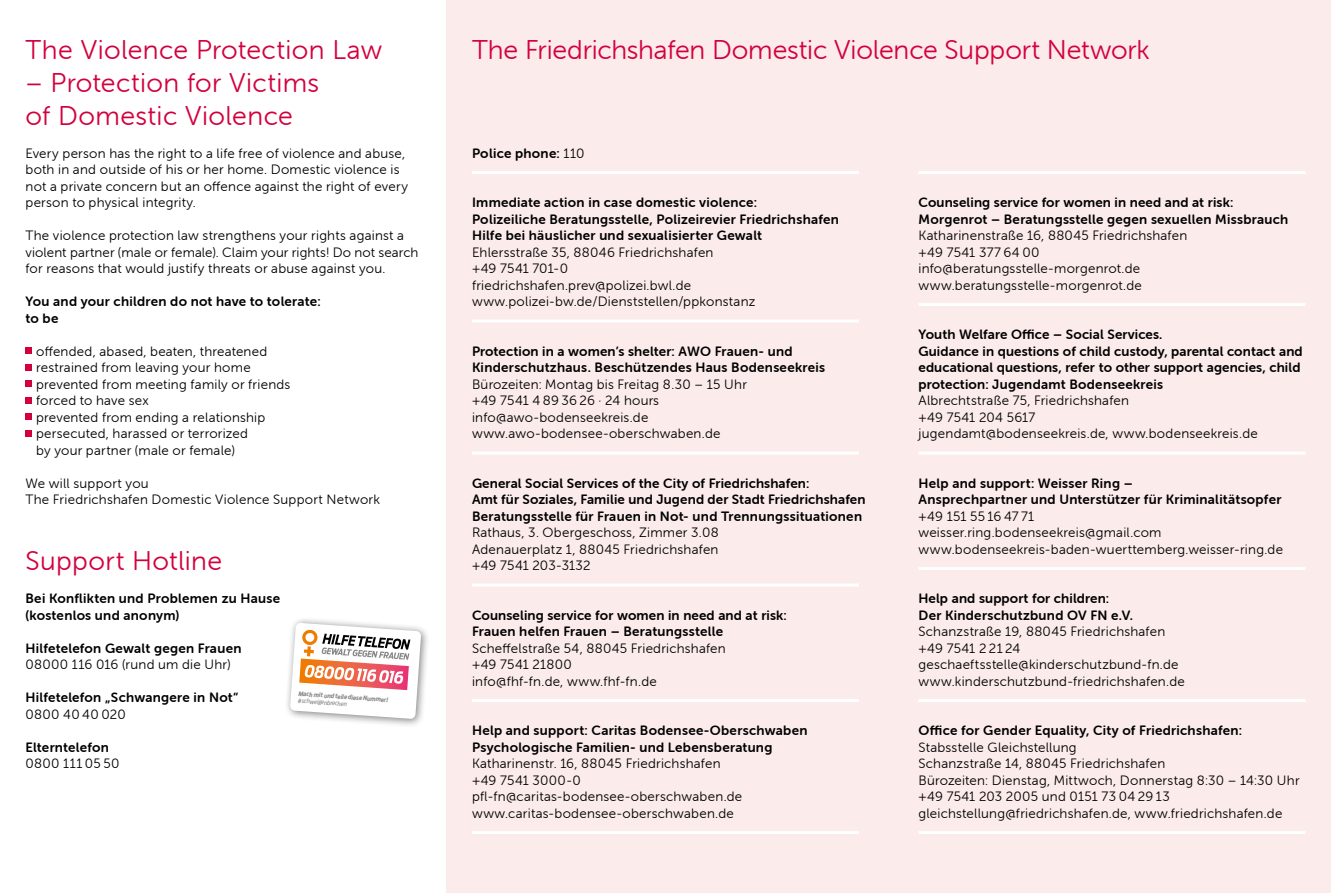
<style>
.page{position:relative;width:1331px;height:893px;background:#fff}
.page>*{position:absolute;margin:0;border:0;box-sizing:border-box;transform-origin:0 0}
.FRH_Subheadline_18_2{font:27px/33px "Museo Sans Rounded 300";letter-spacing:.005em;color:#d3003e}
.FRH_Copytext_9_11{font:13.5px/16.5px "Museo Sans Rounded 300";letter-spacing:.02em;color:#000}
.FRH_Copytext_fett_9{font:13.5px/16.5px "Museo Sans Rounded 700";letter-spacing:.015em;color:#000}
.FRH_Copytext_9_11-2{font:13.5px "Museo Sans Rounded 700";letter-spacing:.02em;color:#000}
.t1{font:italic 700 6.15px "Antenna Cond";color:#868786}
.t2{font:italic 6.15px "Antenna Cond";color:#868786}
.s1{font-family:"Museo Sans Rounded 300"}
</style>
<div class="page">
<div style="left:446px;top:0;width:885px;height:893px;background:#fbebea"></div>
<svg style="left:26px;top:348px;width:6px;height:6px"></svg>
<div style="left:26px;top:364px;width:6px;height:7px;background:#d3003e"></div>
<svg style="left:26px;top:381px;width:6px;height:6px"></svg>
<div style="left:26px;top:397px;width:6px;height:7px;background:#d3003e"></div>
<svg style="left:26px;top:414px;width:6px;height:6px"></svg>
<div style="left:26px;top:430px;width:6px;height:7px;background:#d3003e"></div>
<div style="left:284px;top:617px;width:146px;height:111px;background:#000;opacity:.5"></div>
<svg style="left:290px;top:623px;width:131px;height:96px"></svg>
<hr style="left:472px;top:171px;width:387px;height:3px;background:#fff">
<hr style="left:472px;top:320px;width:387px;height:3px;background:#fff">
<hr style="left:472px;top:452px;width:387px;height:3px;background:#fff">
<hr style="left:472px;top:584px;width:387px;height:3px;background:#fff">
<hr style="left:472px;top:699px;width:387px;height:3px;background:#fff">
<hr style="left:472px;top:831px;width:387px;height:3px;background:#fff">
<hr style="left:918px;top:171px;width:387px;height:3px;background:#fff">
<hr style="left:918px;top:303px;width:387px;height:3px;background:#fff">
<hr style="left:918px;top:452px;width:387px;height:3px;background:#fff">
<hr style="left:918px;top:567px;width:387px;height:3px;background:#fff">
<hr style="left:918px;top:699px;width:387px;height:3px;background:#fff">
<hr style="left:918px;top:831px;width:387px;height:3px;background:#fff">
<h2 class="FRH_Subheadline_18_2" style="left:26px;top:33px;width:358px">The Violence Protection Law</h2>
<h2 class="FRH_Subheadline_18_2" style="left:26px;top:66px;width:295px">– Protection for Victims of Domestic Violence</h2>
<p class="FRH_Copytext_9_11" style="left:26px;top:145px;width:384px">Every person has the right to a life free of violence and abuse, both in and outside of his or her home. Domestic violence is not a private concern but an offence against the right of every person to physical integrity.</p>
<p class="FRH_Copytext_9_11" style="left:26px;top:227px;width:394px">The violence protection law strengthens your rights against a violent partner (male or female). Claim your rights! Do not search for reasons that would justify threats or abuse against you.</p>
<p class="FRH_Copytext_fett_9" style="left:26px;top:293px;width:297px">You and your children do not have to tolerate:</p>
<p class="FRH_Copytext_fett_9" style="left:26px;top:310px;width:34px">to be</p>
<p class="FRH_Copytext_9_11" style="left:36px;top:343px;width:233px">offended, abased, beaten, threatened</p>
<p class="FRH_Copytext_9_11" style="left:36px;top:359px;width:216px">restrained from leaving your home</p>
<p class="FRH_Copytext_9_11" style="left:36px;top:376px;width:256px">prevented from meeting family or friends</p>
<p class="FRH_Copytext_9_11" style="left:36px;top:392px;width:114px">forced to have sex</p>
<p class="FRH_Copytext_9_11" style="left:36px;top:409px;width:231px">prevented from ending a relationship</p>
<p class="FRH_Copytext_9_11" style="left:36px;top:425px;width:213px">persecuted, harassed or terrorized</p>
<p class="FRH_Copytext_9_11" style="left:36px;top:442px;width:200px">by your partner (male or female)</p>
<p class="FRH_Copytext_9_11" style="left:26px;top:475px;width:356px">We will support you<br>The Friedrichshafen Domestic Violence Support Network</p>
<h2 class="FRH_Subheadline_18_2" style="left:26px;top:544px;width:198px">Support Hotline</h2>
<p class="FRH_Copytext_fett_9" style="left:26px;top:590px;width:256px">Bei Konflikten und Problemen zu Hause (kostenlos und anonym)</p>
<p class="FRH_Copytext_fett_9" style="left:26px;top:640px;width:217px">Hilfetelefon Gewalt gegen Frauen</p>
<p class="FRH_Copytext_9_11" style="left:26px;top:656px;width:207px">08000 116 016 (rund um die Uhr)</p>
<p class="FRH_Copytext_fett_9" style="left:26px;top:689px;width:214px">Hilfetelefon „Schwangere in Not“</p>
<p class="FRH_Copytext_9_11" style="left:26px;top:706px;width:102px">0800 40 40 020</p>
<p class="FRH_Copytext_fett_9" style="left:26px;top:739px;width:85px">Elterntelefon</p>
<p class="FRH_Copytext_9_11" style="left:26px;top:755px;width:95px">0800 111 05 50</p>
<p class="t1" style="left:299px;top:690px;width:91px;rotate:4deg">Mach mit und teile diese Nummer!</p>
<p class="t2" style="left:298px;top:697px;width:50px;rotate:4deg">#schweigenbrechen</p>
<h2 class="FRH_Subheadline_18_2" style="left:472px;top:33px;width:679px">The Friedrichshafen Domestic Violence Support Network</h2>
<p class="FRH_Copytext_fett_9" style="left:472px;top:145px;width:114px">Police phone: <span class="s1">110</span></p>
<p class="FRH_Copytext_fett_9" style="left:472px;top:194px;width:368px">Immediate action in case domestic violence:<br>Polizeiliche Beratungsstelle, Polizeirevier Friedrichshafen<br>Hilfe bei häuslicher und sexualisierter Gewalt</p>
<p class="FRH_Copytext_9_11" style="left:472px;top:244px;width:243px">Ehlersstraße 35, 88046 Friedrichshafen</p>
<p class="FRH_Copytext_9_11" style="left:472px;top:260px;width:98px">+49 7541 701-0</p>
<p class="FRH_Copytext_9_11" style="left:472px;top:277px;width:221px">friedrichshafen.prev@polizei.bwl.de</p>
<p class="FRH_Copytext_9_11" style="left:472px;top:293px;width:285px">www.polizei-bw.de/Dienststellen/ppkonstanz</p>
<p class="FRH_Copytext_fett_9" style="left:472px;top:343px;width:355px">Protection in a women’s shelter: AWO Frauen- und<br>Kinderschutzhaus. Beschützendes Haus Bodenseekreis</p>
<p class="FRH_Copytext_9_11" style="left:472px;top:376px;width:276px">Bürozeiten: Montag bis Freitag 8.30 – 15 Uhr</p>
<p class="FRH_Copytext_9_11" style="left:472px;top:392px;width:189px">+49 7541 4 89 36 26 · 24 hours info@awo-bodenseekreis.de</p>
<p class="FRH_Copytext_9_11" style="left:472px;top:425px;width:250px">www.awo-bodensee-oberschwaben.de</p>
<p class="FRH_Copytext_fett_9" style="left:472px;top:475px;width:395px">General Social Services of the City of Friedrichshafen:<br>Amt für Soziales, Familie und Jugend der Stadt Friedrichshafen</p>
<p class="FRH_Copytext_fett_9" style="left:472px;top:508px;width:392px">Beratungsstelle für Frauen in Not- und Trennungssituationen</p>
<p class="FRH_Copytext_9_11" style="left:472px;top:524px;width:248px">Rathaus, 3. Obergeschoss, Zimmer 3.08<br>Adenauerplatz 1, 88045 Friedrichshafen</p>
<p class="FRH_Copytext_9_11" style="left:472px;top:557px;width:120px">+49 7541 203-3132</p>
<p class="FRH_Copytext_fett_9" style="left:472px;top:607px;width:316px">Counseling service for women in need and at risk:<br>Frauen helfen Frauen – Beratungsstelle</p>
<p class="FRH_Copytext_9_11" style="left:472px;top:640px;width:255px">Scheffelstraße 54, 88045 Friedrichshafen</p>
<p class="FRH_Copytext_9_11" style="left:472px;top:656px;width:186px">+49 7541 21800 info@fhf-fn.de, www.fhf-fn.de</p>
<p class="FRH_Copytext_fett_9" style="left:472px;top:722px;width:337px">Help and support: Caritas Bodensee-Oberschwaben<br>Psychologische Familien- und Lebensberatung</p>
<p class="FRH_Copytext_9_11" style="left:472px;top:755px;width:250px">Katharinenstr. 16, 88045 Friedrichshafen</p>
<p class="FRH_Copytext_9_11" style="left:472px;top:772px;width:110px">+49 7541 3000-0</p>
<p class="FRH_Copytext_9_11" style="left:472px;top:788px;width:272px">pfl-fn@caritas-bodensee-oberschwaben.de</p>
<p class="FRH_Copytext_9_11" style="left:472px;top:805px;width:263px">www.caritas-bodensee-oberschwaben.de</p>
<p class="FRH_Copytext_fett_9" style="left:918px;top:194px;width:371px">Counseling service for women in need and at risk:<br>Morgenrot – Beratungsstelle gegen sexuellen Missbrauch</p>
<p class="FRH_Copytext_9_11" style="left:918px;top:227px;width:270px">Katharinenstraße 16, 88045 Friedrichshafen</p>
<p class="FRH_Copytext_9_11" style="left:918px;top:244px;width:122px">+49 7541 377 64 00</p>
<p class="FRH_Copytext_9_11" style="left:918px;top:260px;width:223px">info@beratungsstelle-morgenrot.de</p>
<p class="FRH_Copytext_9_11" style="left:918px;top:277px;width:225px">www.beratungsstelle-morgenrot.de</p>
<p class="FRH_Copytext_fett_9" style="left:918px;top:326px;width:386px">Youth Welfare Office – Social Services.<br>Guidance in questions of child custody, parental contact and educational questions, refer to other support agencies, child protection: Jugendamt Bodenseekreis</p>
<p class="FRH_Copytext_9_11" style="left:918px;top:392px;width:212px">Albrechtstraße 75, Friedrichshafen</p>
<p class="FRH_Copytext_9_11" style="left:918px;top:409px;width:118px">+49 7541 204 5617</p>
<p class="FRH_Copytext_9_11" style="left:918px;top:425px;width:341px">jugendamt@bodenseekreis.de, www.bodenseekreis.de</p>
<p class="FRH_Copytext_fett_9" style="left:918px;top:475px;width:364px">Help and support: Weisser Ring –<br>Ansprechpartner und Unterstützer für Kriminalitätsopfer</p>
<p class="FRH_Copytext_9_11" style="left:918px;top:508px;width:117px">+49 151 55 16 47 71</p>
<p class="FRH_Copytext_9_11" style="left:918px;top:524px;width:244px">weisser.ring.bodenseekreis@gmail.com</p>
<p class="FRH_Copytext_9_11" style="left:918px;top:541px;width:366px">www.bodenseekreis-baden-wuerttemberg.weisser-ring.de</p>
<p class="FRH_Copytext_fett_9" style="left:918px;top:590px;width:216px">Help and support for children:<br>Der Kinderschutzbund OV FN e.V.</p>
<p class="FRH_Copytext_9_11" style="left:918px;top:623px;width:248px">Schanzstraße 19, 88045 Friedrichshafen</p>
<p class="FRH_Copytext_9_11" style="left:918px;top:640px;width:262px">+49 7541 2 21 24 geschaeftsstelle@kinderschutzbund-fn.de</p>
<p class="FRH_Copytext_9_11" style="left:918px;top:673px;width:268px">www.kinderschutzbund-friedrichshafen.de</p>
<p class="FRH_Copytext_9_11-2" style="left:918px;top:723px;width:325px">Office for Gender Equality, City of Friedrichshafen:</p>
<p class="FRH_Copytext_9_11" style="left:918px;top:739px;width:160px">Stabsstelle Gleichstellung</p>
<p class="FRH_Copytext_9_11" style="left:918px;top:755px;width:248px">Schanzstraße 14, 88045 Friedrichshafen</p>
<p class="FRH_Copytext_9_11" style="left:918px;top:772px;width:383px">Bürozeiten: Dienstag, Mittwoch, Donnerstag 8:30 – 14:30 Uhr</p>
<p class="FRH_Copytext_9_11" style="left:918px;top:788px;width:253px">+49 7541 203 2005 und 0151 73 04 29 13</p>
<p class="FRH_Copytext_9_11" style="left:918px;top:805px;width:365px">gleichstellung@friedrichshafen.de, www.friedrichshafen.de</p>
</div>
